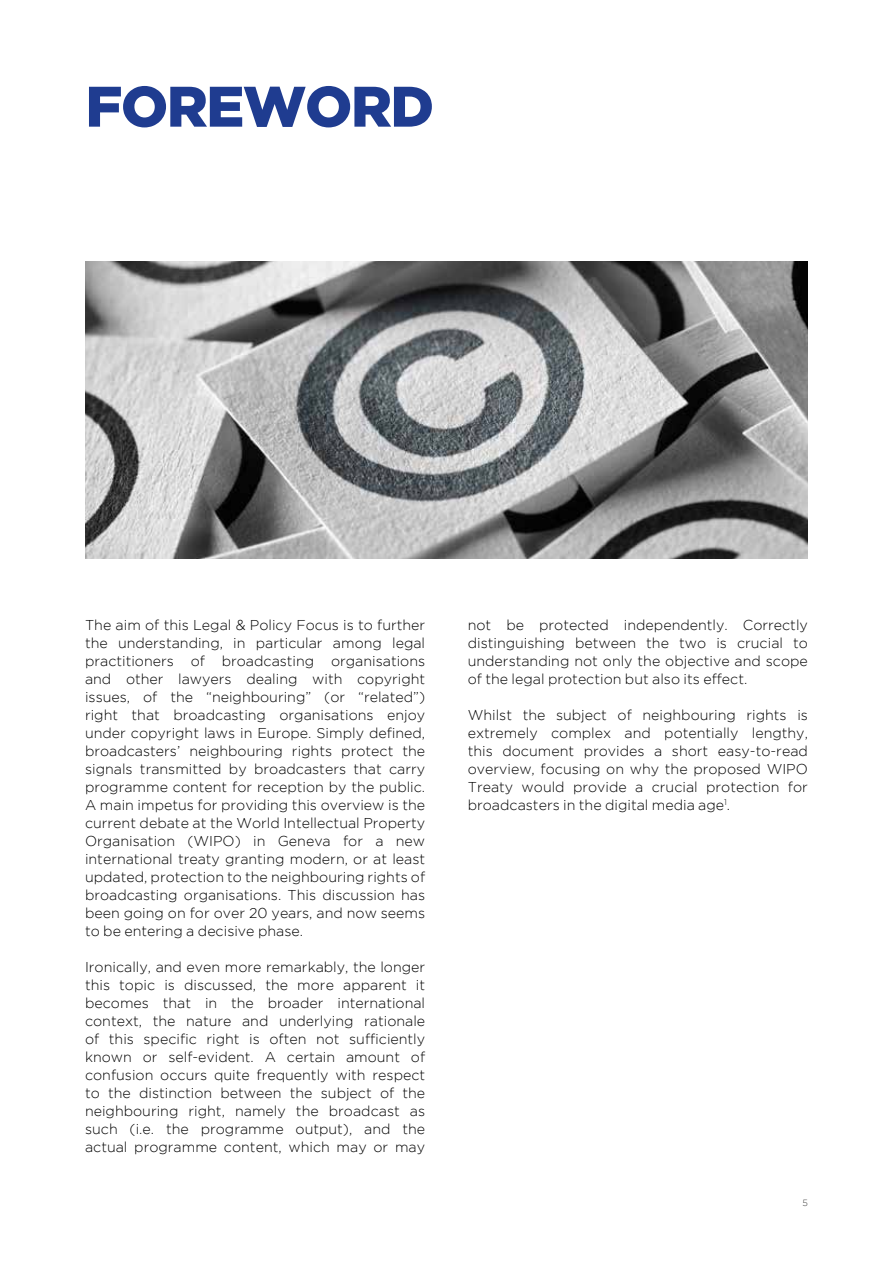
<style>
.page{position:relative;width:893px;height:1263px;background:#fff}
.page>*{position:absolute;margin:0;border:0;box-sizing:border-box;transform-origin:0 0}
.t1{font:900 57px "Gotham";letter-spacing:-.025em;color:#1f3c90}
.t2{font:300 14.25px/18px "Gotham";color:#000;text-align:justify}
.t3{font:300 9px "Gotham";color:#3c3c3b}
</style>
<div class="page">
<img style="left:85px;top:261px;width:723px;height:297px">
<h1 class="t1" style="left:85px;top:74px;width:350px">FOREWORD</h1>
<p class="t2" style="left:85px;top:616px;width:342px">The aim of this Legal &amp; Policy Focus is to further the understanding, in particular among legal practitioners of broadcasting organisations and other lawyers dealing with copyright issues, of the “neighbouring” (or “related”) right that broadcasting organisations enjoy under copyright laws in Europe. Simply defined, broadcasters’ neighbouring rights protect the signals transmitted by broadcasters that carry programme content for reception by the public.<br>A main impetus for providing this overview is the current debate at the World Intellectual Property Organisation (WIPO) in Geneva for a new international treaty granting modern, or at least updated, protection to the neighbouring rights of broadcasting organisations. This discussion has been going on for over 20 years, and now seems to be entering a decisive phase.</p>
<p class="t2" style="left:85px;top:958px;width:342px">Ironically, and even more remarkably, the longer this topic is discussed, the more apparent it becomes that in the broader international context, the nature and underlying rationale of this specific right is often not sufficiently known or self-evident. A certain amount of confusion occurs quite frequently with respect to the distinction between the subject of the neighbouring right, namely the broadcast as such (i.e. the programme output), and the actual programme content, which may or may</p>
<p class="t2" style="left:468px;top:616px;width:342px">not be protected independently. Correctly distinguishing between the two is crucial to understanding not only the objective and scope of the legal protection but also its effect.</p>
<p class="t2" style="left:468px;top:706px;width:342px">Whilst the subject of neighbouring rights is extremely complex and potentially lengthy, this document provides a short easy-to-read overview, focusing on why the proposed WIPO Treaty would provide a crucial protection for broadcasters in the digital media age<sup>1</sup>.</p>
<p class="t3" style="left:802px;top:1198px;width:7px">5</p>
</div>
